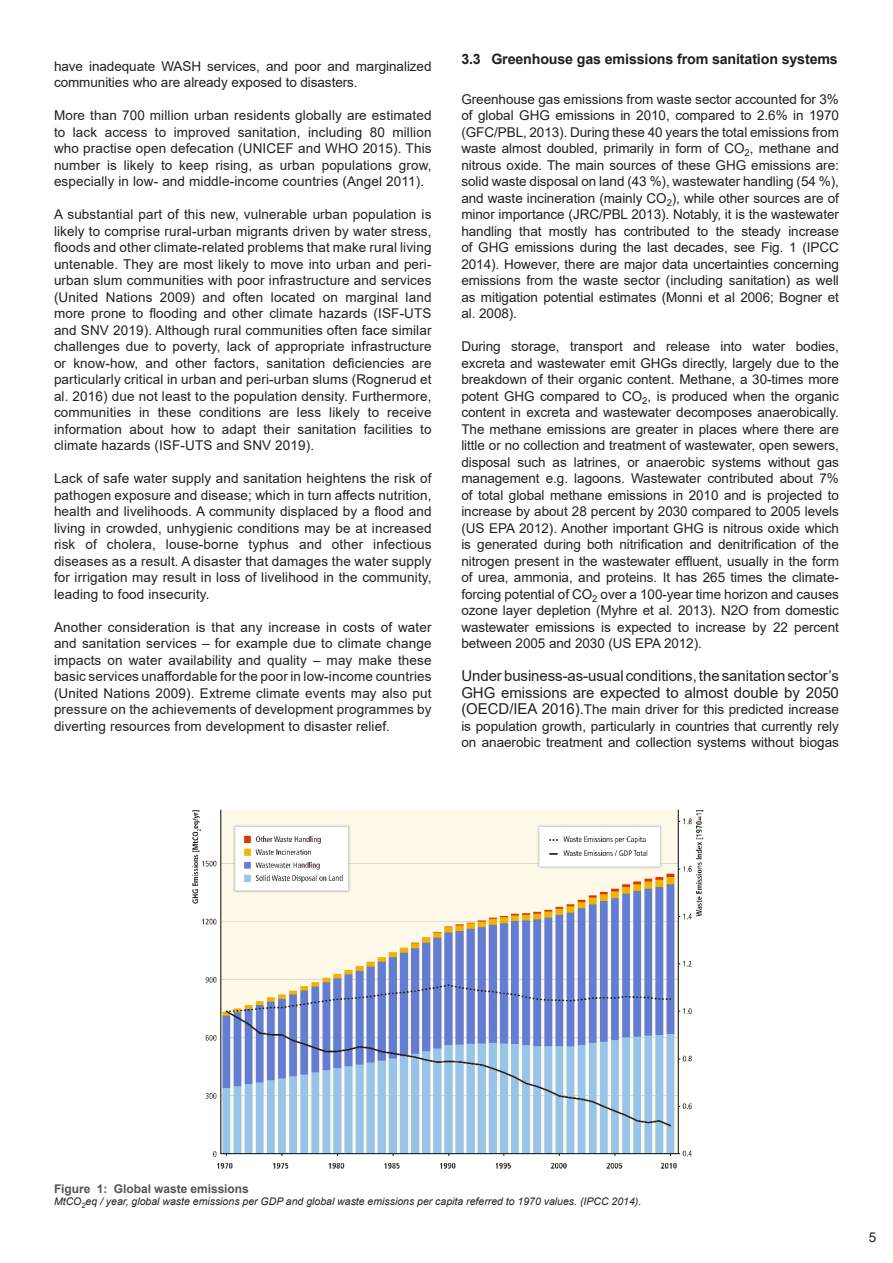
<style>
.page{position:relative;width:893px;height:1263px;background:#fff}
.page>*{position:absolute;margin:0;border:0;box-sizing:border-box;transform-origin:0 0}
.Sus__BODY_TEXT{font:15px/16.5px "Arial";letter-spacing:-.005em;color:#231f20}
.Sus__Level_2_heading{font:700 14.25px "Arial";letter-spacing:-.01em;color:#231f20}
.Sus__BODY_TEXT-2{font:13.5px/16.5px "Arial";letter-spacing:-.005em;color:#231f20;text-align:justify}
.Sus__Caption{font:700 12px "Arial";letter-spacing:-.005em;color:#535355}
.Sus__Source{font:italic 10.5px "Arial";color:#231f20}
.s1{font-size:15px}
</style>
<div class="page">
<img style="left:192px;top:809px;width:512px;height:360px">
<p class="Sus__BODY_TEXT-2" style="left:54px;top:57px;width:379px">have inadequate WASH services, and poor and marginalized communities who are already exposed to disasters.</p>
<p class="Sus__BODY_TEXT-2" style="left:54px;top:107px;width:379px">More than 700 million urban residents globally are estimated to lack access to improved sanitation, including 80 million who practise open defecation (UNICEF and WHO 2015). This number is likely to keep rising, as urban populations grow, especially in low- and middle-income countries (Angel 2011).</p>
<p class="Sus__BODY_TEXT-2" style="left:54px;top:206px;width:379px">A substantial part of this new, vulnerable urban population is likely to comprise rural-urban migrants driven by water stress, floods and other climate-related problems that make rural living untenable. They are most likely to move into urban and peri&shy;urban slum communities with poor infrastructure and services (United Nations 2009) and often located on marginal land more prone to flooding and other climate hazards (ISF-UTS and SNV 2019). Although rural communities often face similar challenges due to poverty, lack of appropriate infrastructure or know-how, and other factors, sanitation deficiencies are particularly critical in urban and peri-urban slums (Rognerud et al. 2016) due not least to the population density. Furthermore, communities in these conditions are less likely to receive information about how to adapt their sanitation facilities to climate hazards (ISF-UTS and SNV 2019).</p>
<p class="Sus__BODY_TEXT-2" style="left:54px;top:470px;width:379px">Lack of safe water supply and sanitation heightens the risk of pathogen exposure and disease; which in turn affects nutrition, health and livelihoods. A community displaced by a flood and living in crowded, unhygienic conditions may be at increased risk of cholera, louse-borne typhus and other infectious diseases as a result. A disaster that damages the water supply for irrigation may result in loss of livelihood in the community, leading to food insecurity.</p>
<p class="Sus__BODY_TEXT-2" style="left:54px;top:618px;width:379px">Another consideration is that any increase in costs of water and sanitation services – for example due to climate change impacts on water availability and quality – may make these basic services unaffordable for the poor in low-income countries (United Nations 2009). Extreme climate events may also put pressure on the achievements of development programmes by diverting resources from development to disaster relief.</p>
<p class="Sus__Level_2_heading" style="left:461px;top:49px;width:378px">3.3 Greenhouse gas emissions from sanitation systems</p>
<p class="Sus__BODY_TEXT-2" style="left:461px;top:90px;width:379px">Greenhouse gas emissions from waste sector accounted for 3% of global GHG emissions in 2010, compared to 2.6% in 1970 (GFC/PBL, 2013). During these 40 years the total emissions from waste almost doubled, primarily in form of CO<sub>2</sub>, methane and nitrous oxide. The main sources of these GHG emissions are: solid waste disposal on land (43 %), wastewater handling (54 %), and waste incineration (mainly CO<sub>2</sub>), while other sources are of minor importance (JRC/PBL 2013). Notably, it is the wastewater handling that mostly has contributed to the steady increase of GHG emissions during the last decades, see Fig. 1 (IPCC 2014). However, there are major data uncertainties concerning emissions from the waste sector (including sanitation) as well as mitigation potential estimates (Monni et al 2006; Bogner et al. 2008).</p>
<p class="Sus__BODY_TEXT-2" style="left:461px;top:338px;width:379px">During storage, transport and release into water bodies, excreta and wastewater emit GHGs directly, largely due to the breakdown of their organic content. Methane, a 30-times more potent GHG compared to CO<sub>2</sub>, is produced when the organic content in excreta and wastewater decomposes anaerobically.<br>The methane emissions are greater in places where there are little or no collection and treatment of wastewater, open sewers, disposal such as latrines, or anaerobic systems without gas management e.g. lagoons. Wastewater contributed about 7% of total global methane emissions in 2010 and is projected to increase by about 28 percent by 2030 compared to 2005 levels (US EPA 2012). Another important GHG is nitrous oxide which is generated during both nitrification and denitrification of the nitrogen present in the wastewater effluent, usually in the form of urea, ammonia, and proteins. It has 265 times the climate&shy;forcing potential of CO<sub>2</sub> over a 100-year time horizon and causes ozone layer depletion (Myhre et al. 2013). N2O from domestic wastewater emissions is expected to increase by 22 percent between 2005 and 2030 (US EPA 2012).</p>
<p class="Sus__BODY_TEXT" style="left:461px;top:667px;width:379px">Under business-as-usual conditions, the sanitation sector’s<br>GHG emissions are expected to almost double by 2050</p>
<p class="Sus__BODY_TEXT-2" style="left:461px;top:701px;width:379px"><span class="s1">(OECD/IEA 2016).</span>The main driver for this predicted increase is population growth, particularly in countries that currently rely on anaerobic treatment and collection systems without biogas</p>
<p class="Sus__Caption" style="left:54px;top:1180px;width:196px">Figure 1: Global waste emissions</p>
<p class="Sus__Source" style="left:54px;top:1195px;width:589px">MtCO<sub>2</sub>eq / year, global waste emissions per GDP and global waste emissions per capita referred to 1970 values. (IPCC 2014).</p>
<p class="Sus__BODY_TEXT-2" style="left:869px;top:1229px;width:9px">5</p>
</div>
